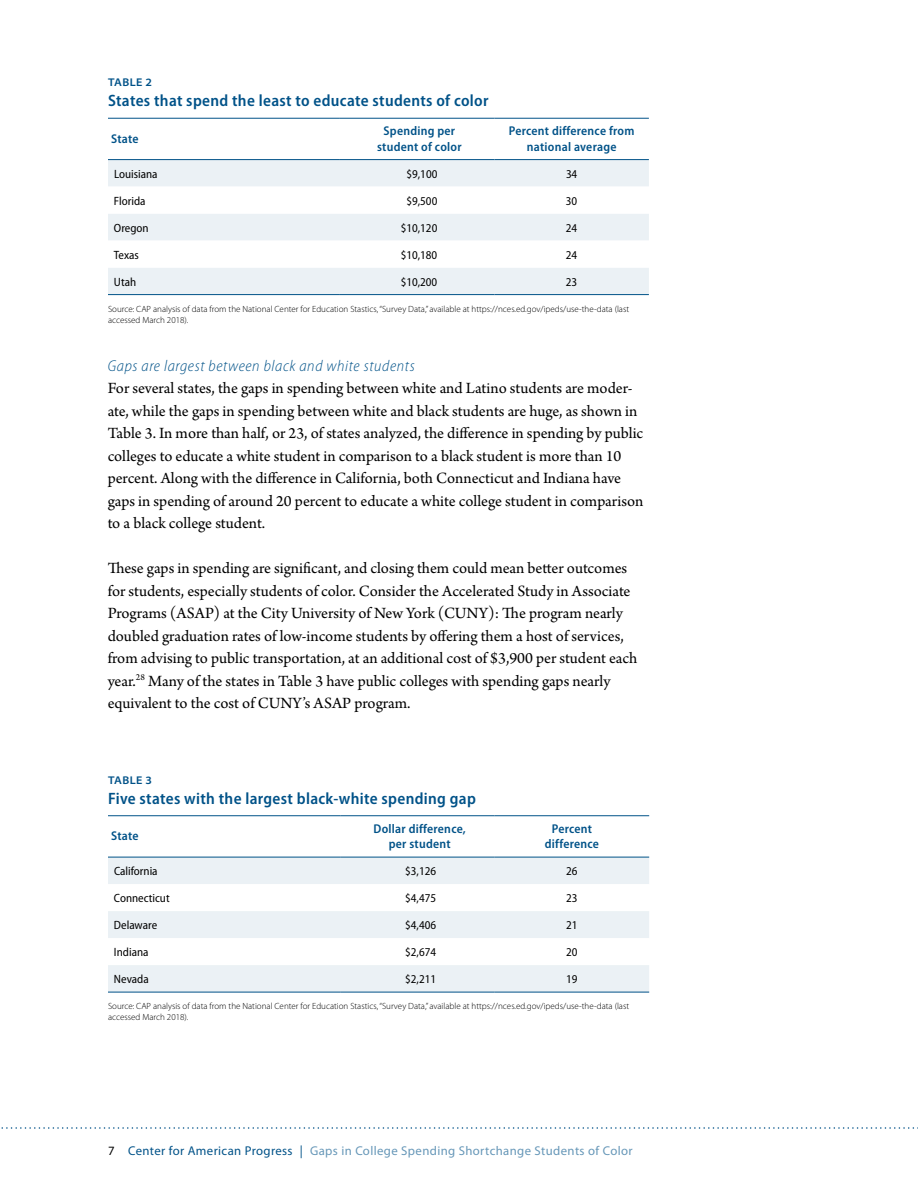
<style>
.page{position:relative;width:918px;height:1188px;background:#fff}
.page>*{position:absolute;margin:0;border:0;box-sizing:border-box;transform-origin:0 0}
.t1{font:16.5px/22.5px "Arno Pro";color:#000}
.t2{font:600 semi-condensed 16.5px "Myriad Pro";letter-spacing:.02em;color:#005288}
.t3{font:italic 300 semi-condensed 15.75px "Myriad Pro";letter-spacing:.04em;color:#005288}
.t4{font:600 semi-condensed 12.75px/15.3px "Myriad Pro";letter-spacing:.02em;color:#005288;text-align:center}
.t5{font:12.75px "Myriad Pro";letter-spacing:.03em;color:#6697b8}
.t6{font:semi-condensed 12px "Myriad Pro";color:#000}
.t7{font:600 semi-expanded 11.25px "Myriad Pro";letter-spacing:.04em;color:#005288}
.t8{font:300 9px/10.8px "Myriad Pro";color:#000}
.s1{color:#000}
.s2{color:#005288}
</style>
<div class="page">
<svg style="left:1px;top:1127px;width:917px;height:2px"></svg>
<div style="left:108px;top:160px;width:541px;height:134px;background:#ebf1f5"></div>
<svg style="left:108px;top:187px;width:541px;height:81px"></svg>
<hr style="left:108px;top:118px;width:232px;height:1px;background:#005288">
<hr style="left:340px;top:118px;width:154px;height:1px;background:#005288">
<hr style="left:494px;top:118px;width:155px;height:1px;background:#005288">
<hr style="left:108px;top:159px;width:232px;height:1px;background:#005288">
<hr style="left:340px;top:159px;width:154px;height:1px;background:#005288">
<hr style="left:494px;top:159px;width:155px;height:1px;background:#005288">
<hr style="left:108px;top:294px;width:232px;height:1px;background:#005288">
<hr style="left:340px;top:294px;width:154px;height:1px;background:#005288">
<hr style="left:494px;top:294px;width:155px;height:1px;background:#005288">
<div style="left:108px;top:858px;width:541px;height:134px;background:#ebf1f5"></div>
<svg style="left:108px;top:884px;width:541px;height:81px"></svg>
<hr style="left:108px;top:815px;width:232px;height:1px;background:#005288">
<hr style="left:340px;top:815px;width:155px;height:1px;background:#005288">
<hr style="left:495px;top:815px;width:154px;height:1px;background:#005288">
<hr style="left:108px;top:857px;width:232px;height:1px;background:#005288">
<hr style="left:340px;top:857px;width:155px;height:1px;background:#005288">
<hr style="left:495px;top:857px;width:154px;height:1px;background:#005288">
<hr style="left:108px;top:992px;width:232px;height:1px;background:#005288">
<hr style="left:340px;top:992px;width:155px;height:1px;background:#005288">
<hr style="left:495px;top:992px;width:154px;height:1px;background:#005288">
<p class="t7" style="left:108px;top:76px;width:46px">TABLE 2</p>
<p class="t2" style="left:108px;top:92px;width:382px">States that spend the least to educate students of color</p>
<p class="t4" style="left:111px;top:131px;width:29px">State</p>
<p class="t4" style="left:377px;top:124px;width:86px">Spending per student of color</p>
<p class="t4" style="left:509px;top:124px;width:127px">Percent difference from national average</p>
<p class="t6" style="left:114px;top:167px;width:45px">Louisiana</p>
<p class="t6" style="left:406px;top:167px;width:32px">$9,100</p>
<p class="t6" style="left:566px;top:167px;width:13px">34</p>
<p class="t6" style="left:114px;top:194px;width:33px">Florida</p>
<p class="t6" style="left:406px;top:194px;width:32px">$9,500</p>
<p class="t6" style="left:566px;top:194px;width:13px">30</p>
<p class="t6" style="left:114px;top:221px;width:36px">Oregon</p>
<p class="t6" style="left:401px;top:221px;width:38px">$10,120</p>
<p class="t6" style="left:566px;top:221px;width:13px">24</p>
<p class="t6" style="left:114px;top:248px;width:26px">Texas</p>
<p class="t6" style="left:401px;top:248px;width:38px">$10,180</p>
<p class="t6" style="left:566px;top:248px;width:13px">24</p>
<p class="t6" style="left:114px;top:275px;width:24px">Utah</p>
<p class="t6" style="left:401px;top:275px;width:38px">$10,200</p>
<p class="t6" style="left:566px;top:275px;width:13px">23</p>
<p class="t8" style="left:108px;top:303px;width:523px">Source: CAP analysis of data from the National Center for Education Stastics, “Survey Data,” available at https://nces.ed.gov/ipeds/use-the-data (last accessed March 2018).</p>
<p class="t3" style="left:108px;top:357px;width:309px">Gaps are largest between black and white students</p>
<p class="t1" style="left:108px;top:378px;width:537px">For several states, the gaps in spending between white and Latino students are moder&shy;ate, while the gaps in spending between white and black students are huge, as shown in Table 3. In more than half, or 23, of states analyzed, the difference in spending by public colleges to educate a white student in comparison to a black student is more than 10 percent. Along with the difference in California, both Connecticut and Indiana have gaps in spending of around 20 percent to educate a white college student in comparison to a black college student.</p>
<p class="t1" style="left:108px;top:558px;width:531px">These gaps in spending are significant, and closing them could mean better outcomes for students, especially students of color. Consider the Accelerated Study in Associate Programs (ASAP) at the City University of New York (CUNY): The program nearly doubled graduation rates of low-income students by offering them a host of services, from advising to public transportation, at an additional cost of $3,900 per student each year.<sup>28</sup> Many of the states in Table 3 have public colleges with spending gaps nearly equivalent to the cost of CUNY’s ASAP program.</p>
<p class="t7" style="left:108px;top:774px;width:46px">TABLE 3</p>
<p class="t2" style="left:108px;top:789px;width:369px">Five states with the largest black-white spending gap</p>
<p class="t4" style="left:111px;top:829px;width:29px">State</p>
<p class="t4" style="left:374px;top:821px;width:94px">Dollar difference, per student</p>
<p class="t4" style="left:545px;top:821px;width:56px">Percent difference</p>
<p class="t6" style="left:114px;top:865px;width:45px">California</p>
<p class="t6" style="left:405px;top:865px;width:32px">$3,126</p>
<p class="t6" style="left:566px;top:865px;width:13px">26</p>
<p class="t6" style="left:114px;top:892px;width:57px">Connecticut</p>
<p class="t6" style="left:405px;top:892px;width:32px">$4,475</p>
<p class="t6" style="left:566px;top:892px;width:13px">23</p>
<p class="t6" style="left:114px;top:919px;width:45px">Delaware</p>
<p class="t6" style="left:405px;top:919px;width:32px">$4,406</p>
<p class="t6" style="left:566px;top:919px;width:13px">21</p>
<p class="t6" style="left:114px;top:946px;width:36px">Indiana</p>
<p class="t6" style="left:405px;top:946px;width:32px">$2,674</p>
<p class="t6" style="left:566px;top:946px;width:13px">20</p>
<p class="t6" style="left:114px;top:972px;width:36px">Nevada</p>
<p class="t6" style="left:405px;top:973px;width:32px">$2,211</p>
<p class="t6" style="left:566px;top:973px;width:13px">19</p>
<p class="t8" style="left:108px;top:1001px;width:523px">Source: CAP analysis of data from the National Center for Education Stastics, “Survey Data,” available at https://nces.ed.gov/ipeds/use-the-data (last accessed March 2018).</p>
<p class="t5" style="left:108px;top:1143px;width:526px"><span class="s1">7</span> <span class="s2">Center for American Progress |</span> Gaps in College Spending Shortchange Students of Color</p>
</div>
